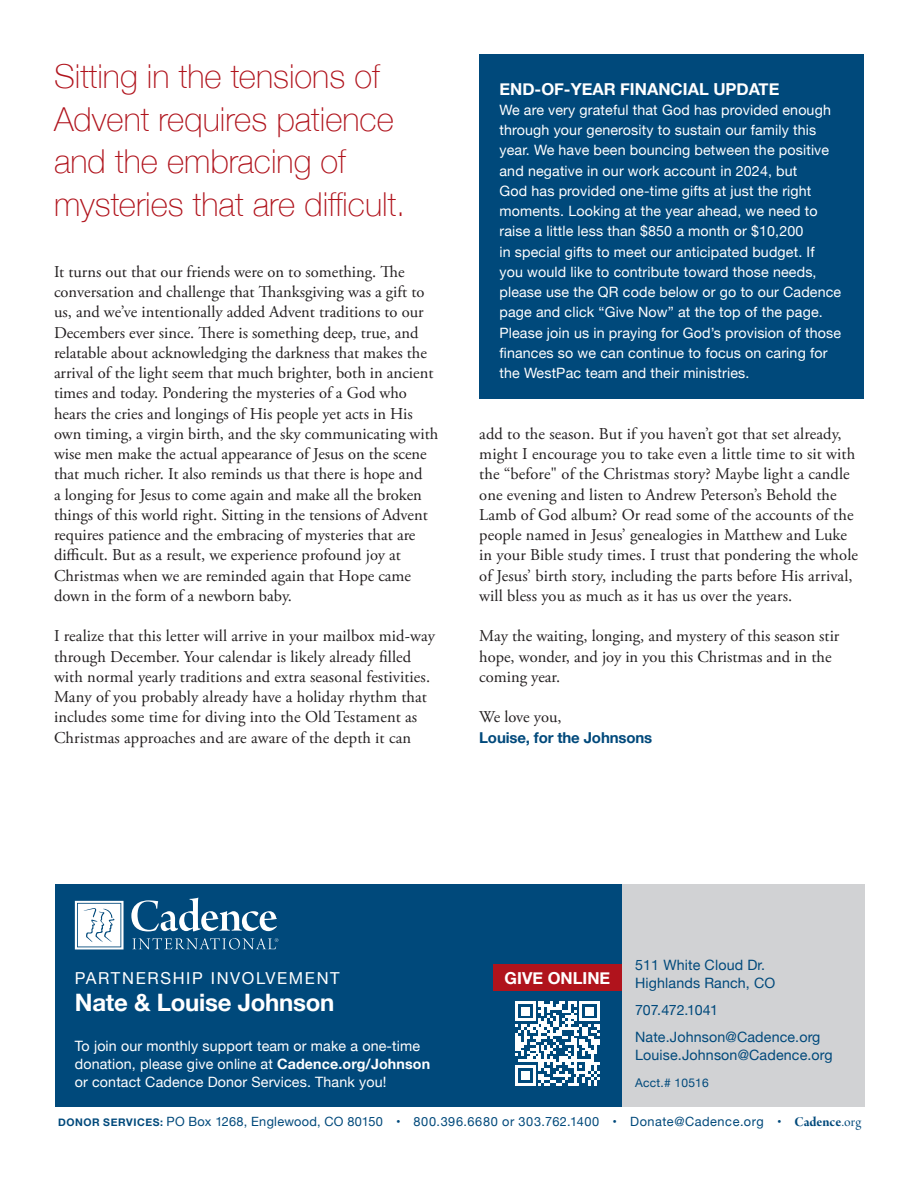
<style>
.page{position:relative;width:918px;height:1188px;background:#fff}
.page>*{position:absolute;margin:0;border:0;box-sizing:border-box;transform-origin:0 0}
.body{font:100 33px/42.8px "Helvetica Neue";color:#b0131c}
.t1{font:700 24px "Helvetica Neue";letter-spacing:-.01em;color:#fff}
.body-2{font:16.5px/20.2px "Adobe Garamond Pro";color:#231f20}
.t2{font:700 16.5px "Helvetica Neue";color:#fff}
.t3{font:16.5px "Helvetica Neue";letter-spacing:.1em;color:#fff}
.body_nospace{font:16.5px "Adobe Garamond Pro";letter-spacing:-.005em;color:#231f20}
.closing_names{font:700 15px "Helvetica Neue";letter-spacing:-.01em;color:#00497b}
.sidebar{font:14.25px/20.2px "Helvetica Neue";letter-spacing:.01em;color:#fff}
.t4{font:14.25px/18px "Helvetica Neue";letter-spacing:.01em;color:#00497b}
.t5{font:12.75px "Helvetica Neue";letter-spacing:.04em;color:#00497b}
.t6{font:12px "Helvetica Neue";letter-spacing:.02em;color:#00497b}
.s1{font-weight:700}
.s2{font-weight:700;font-size:10.5px}
.s3{font-family:"Arno Pro Bold Display";font-size:14.25px}
.s4{font-family:"Arno Pro Display";font-size:14.25px}
</style>
<div class="page">
<div style="left:55px;top:884px;width:810px;height:223px;background:#00497b"></div>
<svg style="left:131px;top:898px;width:146px;height:33px"></svg>
<svg style="left:132px;top:938px;width:146px;height:11px"></svg>
<svg style="left:75px;top:901px;width:49px;height:49px;background:#dae5ec"></svg>
<div style="left:622px;top:884px;width:243px;height:223px;background:#d1d2d4"></div>
<div style="left:493px;top:964px;width:129px;height:27px;background:#b0131c"></div>
<svg style="left:515px;top:1001px;width:85px;height:85px"></svg>
<div style="left:479px;top:54px;width:385px;height:344px;background:#00497b"></div>
<p class="body" style="left:54px;top:53px;width:353px">Sitting in the tensions of<br>Advent requires patience and the embracing of mysteries that are difficult.</p>
<p class="body-2" style="left:54px;top:262px;width:386px">It turns out that our friends were on to something. The conversation and challenge that Thanksgiving was a gift to us, and we’ve intentionally added Advent traditions to our Decembers ever since. There is something deep, true, and relatable about acknowledging the darkness that makes the arrival of the light seem that much brighter, both in ancient times and today. Pondering the mysteries of a God who hears the cries and longings of His people yet acts in His own timing, a virgin birth, and the sky communicating with wise men make the actual appearance of Jesus on the scene that much richer. It also reminds us that there is hope and<br>a longing for Jesus to come again and make all the broken things of this world right. Sitting in the tensions of Advent requires patience and the embracing of mysteries that are difficult. But as a result, we experience profound joy at Christmas when we are reminded again that Hope came down in the form of a newborn baby.</p>
<p class="body-2" style="left:54px;top:626px;width:383px">I realize that this letter will arrive in your mailbox mid-way through December. Your calendar is likely already filled with normal yearly traditions and extra seasonal festivities.<br>Many of you probably already have a holiday rhythm that includes some time for diving into the Old Testament as Christmas approaches and are aware of the depth it can</p>
<h1 class="t2" style="left:500px;top:76px;width:281px">END-OF-YEAR FINANCIAL UPDATE </h1>
<p class="sidebar" style="left:500px;top:100px;width:343px">We are very grateful that God has provided enough through your generosity to sustain our family this year. We have been bouncing between the positive and negative in our work account in 2024, but<br>God has provided one-time gifts at just the right moments. Looking at the year ahead, we need to raise a little less than $850 a month or $10,200<br>in special gifts to meet our anticipated budget. If you would like to contribute toward those needs, please use the QR code below or go to our Cadence page and click “Give Now” at the top of the page.<br>Please join us in praying for God’s provision of those finances so we can continue to focus on caring for the WestPac team and their ministries.</p>
<p class="body-2" style="left:479px;top:424px;width:380px">add to the season. But if you haven’t got that set already, might I encourage you to take even a little time to sit with the “before" of the Christmas story? Maybe light a candle one evening and listen to Andrew Peterson’s Behold the Lamb of God album? Or read some of the accounts of the people named in Jesus’ genealogies in Matthew and Luke in your Bible study times. I trust that pondering the whole of Jesus’ birth story, including the parts before His arrival, will bless you as much as it has us over the years.</p>
<p class="body-2" style="left:479px;top:626px;width:362px">May the waiting, longing, and mystery of this season stir hope, wonder, and joy in you this Christmas and in the coming year.</p>
<p class="body_nospace" style="left:479px;top:707px;width:84px">We love you,</p>
<p class="closing_names" style="left:479px;top:725px;width:174px">Louise, for the Johnsons</p>
<p class="t3" style="left:75px;top:966px;width:266px">PARTNERSHIP INVOLVEMENT</p>
<p class="t2" style="left:505px;top:965px;width:107px">GIVE ONLINE</p>
<h2 class="t1" style="left:75px;top:984px;width:261px">Nate &amp; Louise Johnson</h2>
<p class="sidebar" style="left:75px;top:1038px;width:357px;line-height:18px">To join our monthly support team or make a one-time donation, please give online at <span class="s1">Cadence.org/Johnson </span>or contact Cadence Donor Services. Thank you!</p>
<p class="t4" style="left:635px;top:957px;width:142px">511 White Cloud Dr.<br>Highlands Ranch, CO</p>
<p class="t4" style="left:635px;top:997px;width:187px;line-height:27px">707.472.1041<br>Nate.Johnson@Cadence.org</p>
<p class="t4" style="left:635px;top:1047px;width:199px">Louise.Johnson@Cadence.org</p>
<p class="t6" style="left:635px;top:1074px;width:75px">Acct.# 10516</p>
<p class="t5" style="left:58px;top:1112px;width:805px"><span class="s2">DONOR SERVICES:</span> PO Box 1268, Englewood, CO 80150 • 800.396.6680 or 303.762.1400 • Donate@Cadence.org • <span class="s3">Cadence</span><span class="s4">.org</span></p>
</div>
